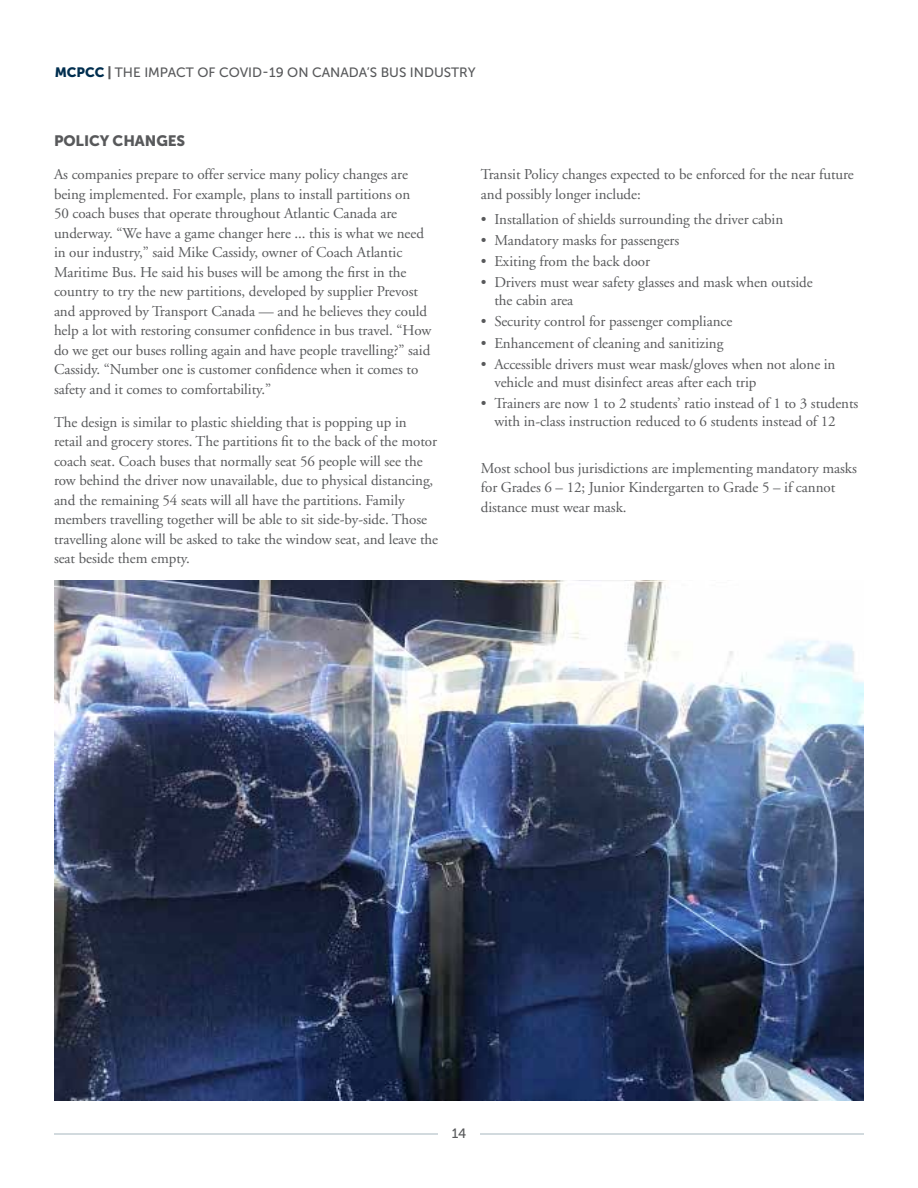
<style>
.page{position:relative;width:918px;height:1188px;background:#fff}
.page>*{position:absolute;margin:0;border:0;box-sizing:border-box;transform-origin:0 0}
.t1{font:15px/19.5px "Adobe Garamond";letter-spacing:-.005em;color:#58595b}
.t2{font:15px "Museo Sans 900";letter-spacing:-.005em;color:#58595b}
.t3{font:13.5px "Museo Sans 500";color:#58595b}
.s1{font-family:"Museo Sans 900";color:#002e4f}
.s2{font-family:"Museo Sans 900"}
</style>
<div class="page">
<hr style="left:54px;top:1133px;width:810px;height:2px;background:#c4ced4">
<div style="left:438px;top:1116px;width:42px;height:34px;background:#fff"></div>
<img style="left:54px;top:580px;width:810px;height:520px">
<p class="t3" style="left:55px;top:65px;width:423px"><span class="s1">MCPCC</span> <span class="s2">|</span> THE IMPACT OF COVID-19 ON CANADA’S BUS INDUSTRY</p>
<p class="t2" style="left:54px;top:132px;width:133px">POLICY CHANGES</p>
<p class="t1" style="left:54px;top:165px;width:379px">As companies prepare to offer service many policy changes are being implemented. For example, plans to install partitions on<br>50 coach buses that operate throughout Atlantic Canada are underway. “We have a game changer here ... this is what we need in our industry,” said Mike Cassidy, owner of Coach Atlantic Maritime Bus. He said his buses will be among the first in the country to try the new partitions, developed by supplier Prevost and approved by Transport Canada — and he believes they could help a lot with restoring consumer confidence in bus travel. “How do we get our buses rolling again and have people travelling?” said Cassidy. “Number one is customer confidence when it comes to safety and it comes to comfortability.”</p>
<p class="t1" style="left:54px;top:413px;width:386px">The design is similar to plastic shielding that is popping up in retail and grocery stores. The partitions fit to the back of the motor coach seat. Coach buses that normally seat 56 people will see the row behind the driver now unavailable, due to physical distancing, and the remaining 54 seats will all have the partitions. Family members travelling together will be able to sit side-by-side. Those travelling alone will be asked to take the window seat, and leave the seat beside them empty.</p>
<p class="t1" style="left:481px;top:165px;width:375px">Transit Policy changes expected to be enforced for the near future and possibly longer include:</p>
<p class="t1" style="left:481px;top:209px;width:304px">• Installation of shields surrounding the driver cabin</p>
<p class="t1" style="left:481px;top:231px;width:200px">• Mandatory masks for passengers</p>
<p class="t1" style="left:481px;top:252px;width:171px">• Exiting from the back door</p>
<p class="t1" style="left:494px;top:274px;width:320px;line-height:18px;text-indent:-13px">• Drivers must wear safety glasses and mask when outside the cabin area</p>
<p class="t1" style="left:481px;top:312px;width:253px">• Security control for passenger compliance</p>
<p class="t1" style="left:481px;top:334px;width:244px">• Enhancement of cleaning and sanitizing</p>
<p class="t1" style="left:494px;top:356px;width:343px;line-height:18px;text-indent:-14px">• Accessible drivers must wear mask/gloves when not alone in vehicle and must disinfect areas after each trip</p>
<p class="t1" style="left:494px;top:395px;width:366px;line-height:18px;text-indent:-14px">• Trainers are now 1 to 2 students’ ratio instead of 1 to 3 students with in-class instruction reduced to 6 students instead of 12</p>
<p class="t1" style="left:481px;top:459px;width:378px">Most school bus jurisdictions are implementing mandatory masks for Grades 6 – 12; Junior Kindergarten to Grade 5 – if cannot distance must wear mask.</p>
<p class="t3" style="left:452px;top:1126px;width:16px">14</p>
</div>
